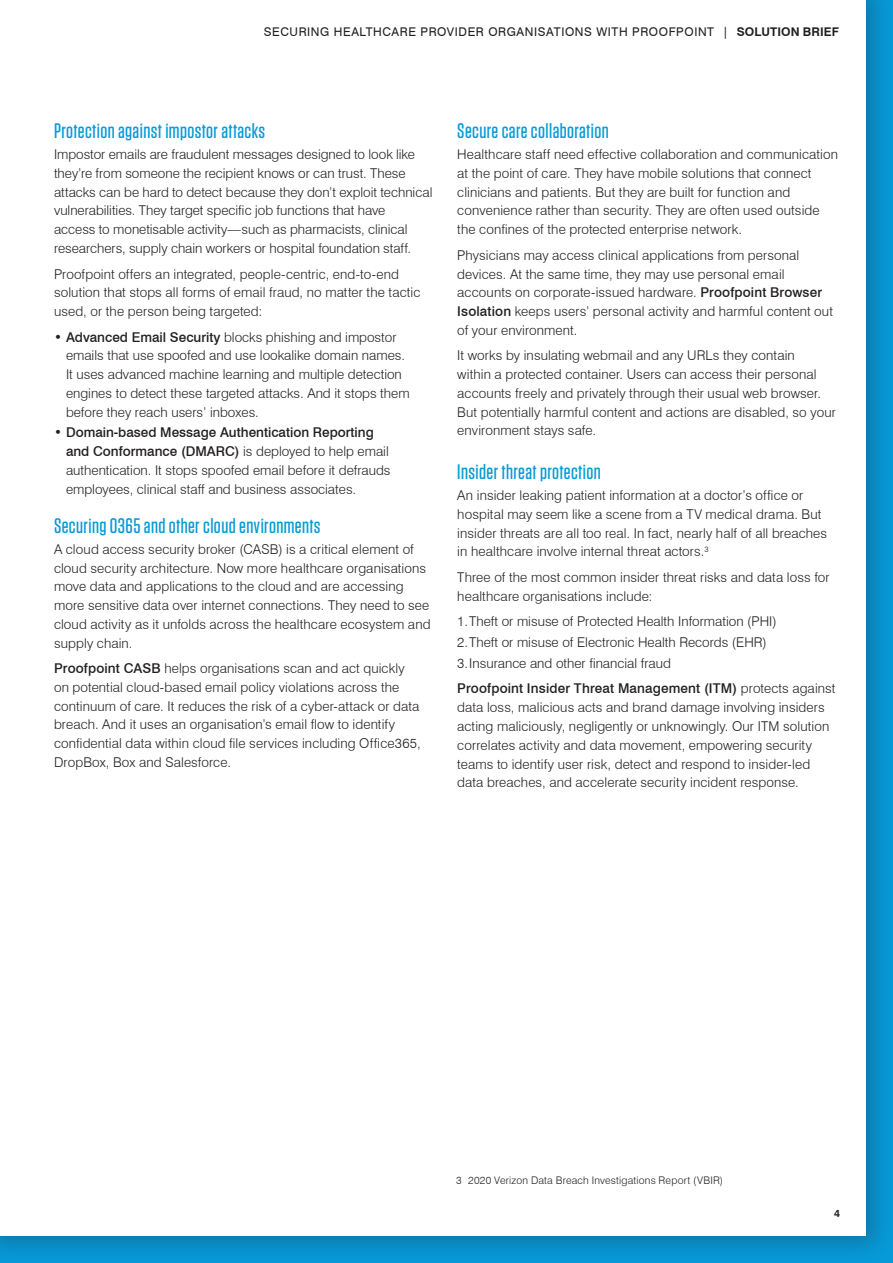
<style>
.page{position:relative;width:893px;height:1263px;background:#fff}
.page>*{position:absolute;margin:0;border:0;box-sizing:border-box;transform-origin:0 0}
.t1{font:500 21px "Tungsten";letter-spacing:.02em;color:#069ad9}
.t2{font:300 13.5px/18.8px "Swiss 721 BT";letter-spacing:.005em;color:#231f20}
.t3{font:12px "Swiss 721 BT";letter-spacing:.05em;color:#231f20}
.t4{font:300 10.5px "Swiss 721 BT";letter-spacing:.02em;color:#231f20}
.t5{font:700 10.5px "Swiss 721 BT";color:#231f20}
.s1{font-weight:700}
.s2{font-weight:500}
</style>
<div class="page">
<div style="left:0;top:0;width:893px;height:1263px;background:#231f20;opacity:.3"></div>
<div style="left:0;top:0;width:866px;height:1236px;background:#fff"></div>
<p class="t3" style="left:264px;top:25px;width:577px">SECURING HEALTHCARE PROVIDER ORGANISATIONS WITH PROOFPOINT | <span class="s1">SOLUTION BRIEF</span></p>
<h1 class="t1" style="left:54px;top:120px;width:213px">Protection against impostor attacks</h1>
<p class="t2" style="left:54px;top:145px;width:380px">Impostor emails are fraudulent messages designed to look like they’re from someone the recipient knows or can trust. These attacks can be hard to detect because they don’t exploit technical vulnerabilities. They target specific job functions that have<br>access to monetisable activity—such as pharmacists, clinical researchers, supply chain workers or hospital foundation staff.</p>
<p class="t2" style="left:54px;top:264px;width:368px">Proofpoint offers an integrated, people-centric, end-to-end solution that stops all forms of email fraud, no matter the tactic used, or the person being targeted:</p>
<p class="t2" style="left:66px;top:327px;width:345px;text-indent:-12px">• <span class="s2">Advanced Email Security</span> blocks phishing and impostor emails that use spoofed and use lookalike domain names.<br>It uses advanced machine learning and multiple detection engines to detect these targeted attacks. And it stops them before they reach users’ inboxes.</p>
<p class="t2" style="left:66px;top:423px;width:326px;text-indent:-12px">• <span class="s2">Domain-based Message Authentication Reporting and Conformance (DMARC)</span> is deployed to help email authentication. It stops spoofed email before it defrauds employees, clinical staff and business associates.</p>
<h1 class="t1" style="left:54px;top:515px;width:268px">Securing O365 and other cloud environments</h1>
<p class="t2" style="left:54px;top:540px;width:378px">A cloud access security broker (CASB) is a critical element of cloud security architecture. Now more healthcare organisations move data and applications to the cloud and are accessing more sensitive data over internet connections. They need to see cloud activity as it unfolds across the healthcare ecosystem and supply chain.</p>
<p class="t2" style="left:54px;top:659px;width:368px"><span class="s2">Proofpoint CASB</span> helps organisations scan and act quickly on potential cloud-based email policy violations across the continuum of care. It reduces the risk of a cyber-attack or data breach. And it uses an organisation’s email flow to identify confidential data within cloud file services including Office365, DropBox, Box and Salesforce.</p>
<h1 class="t1" style="left:457px;top:120px;width:153px">Secure care collaboration</h1>
<p class="t2" style="left:457px;top:145px;width:382px">Healthcare staff need effective collaboration and communication at the point of care. They have mobile solutions that connect clinicians and patients. But they are built for function and convenience rather than security. They are often used outside the confines of the protected enterprise network.</p>
<p class="t2" style="left:457px;top:245px;width:377px">Physicians may access clinical applications from personal devices. At the same time, they may use personal email accounts on corporate-issued hardware. <span class="s2">Proofpoint Browser Isolation</span> keeps users’ personal activity and harmful content out of your environment.</p>
<p class="t2" style="left:457px;top:346px;width:380px">It works by insulating webmail and any URLs they contain<br>within a protected container. Users can access their personal accounts freely and privately through their usual web browser.<br>But potentially harmful content and actions are disabled, so your environment stays safe.</p>
<h1 class="t1" style="left:457px;top:461px;width:145px">Insider threat protection</h1>
<p class="t2" style="left:457px;top:486px;width:371px">An insider leaking patient information at a doctor’s office or hospital may seem like a scene from a TV medical drama. But insider threats are all too real. In fact, nearly half of all breaches in healthcare involve internal threat actors.<sup>3</sup></p>
<p class="t2" style="left:457px;top:568px;width:374px">Three of the most common insider threat risks and data loss for healthcare organisations include:</p>
<p class="t2" style="left:457px;top:611px;width:321px;line-height:20.9px">1.Theft or misuse of Protected Health Information (PHI)<br>2.Theft or misuse of Electronic Health Records (EHR)<br>3.Insurance and other financial fraud</p>
<p class="t2" style="left:457px;top:679px;width:380px"><span class="s2">Proofpoint Insider Threat Management (ITM)</span> protects against data loss, malicious acts and brand damage involving insiders acting maliciously, negligently or unknowingly. Our ITM solution correlates activity and data movement, empowering security teams to identify user risk, detect and respond to insider-led data breaches, and accelerate security incident response.</p>
<p class="t4" style="left:456px;top:1173px;width:269px">3 2020 Verizon Data Breach Investigations Report (VBIR)</p>
<p class="t5" style="left:834px;top:1207px;width:7px">4</p>
</div>
